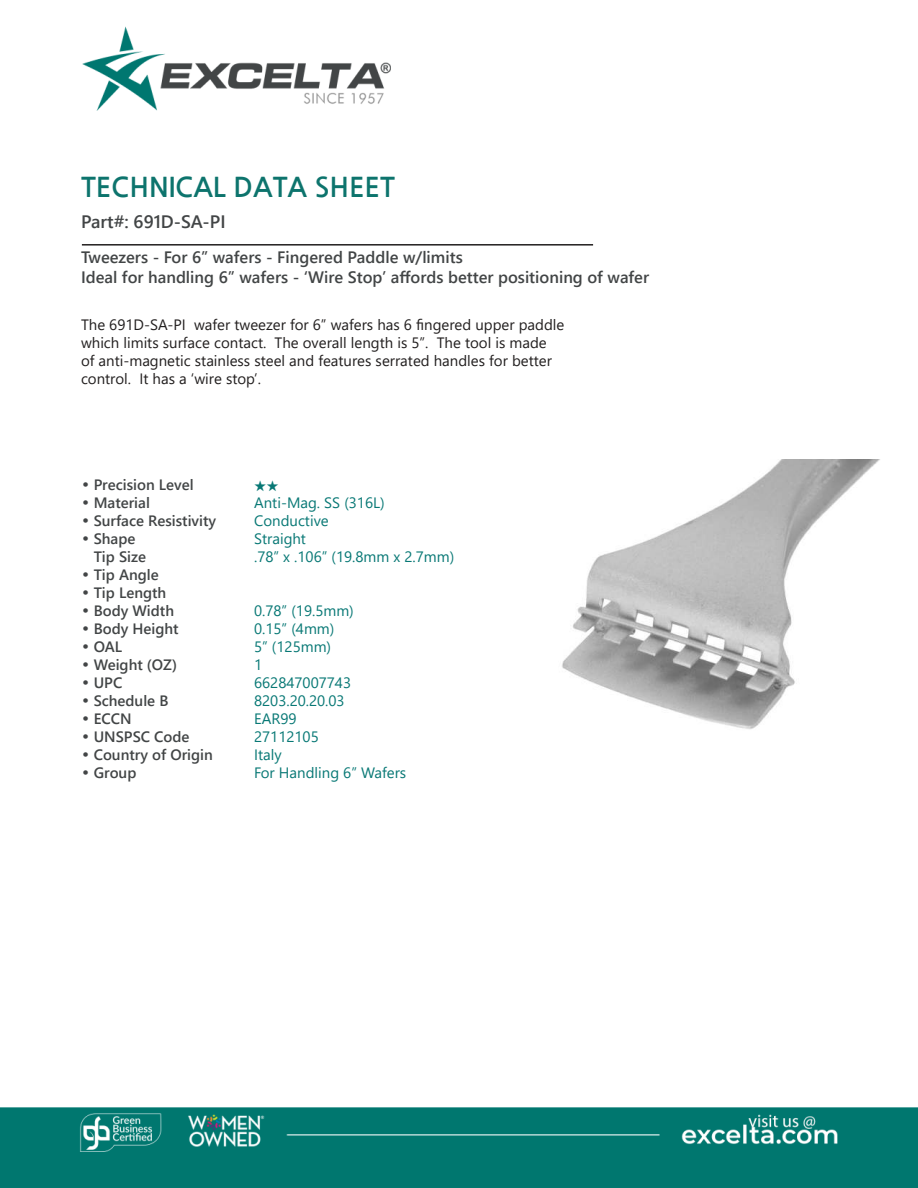
<style>
.page{position:relative;width:918px;height:1188px;background:#fff}
.page>*{position:absolute;margin:0;border:0;box-sizing:border-box;transform-origin:0 0}
.t1{font:700 27px "Nanum Gothic";color:#0d746d}
.t2{font:700 18px "Yu Gothic UI";color:#424546}
.t3{font:700 16.5px/19.8px "Yu Gothic UI";color:#424546}
.t4{font:15px/18px "Yu Gothic UI";color:#221f1f}
.t5{font:700 15px "Yu Gothic UI";color:#424546}
.t6{font:15px "Yu Gothic UI";color:#087875}
.s1{font-family:"Century Gothic";font-weight:400}
</style>
<div class="page">
<img style="left:0;top:26px;width:918px;height:1162px">
<img style="left:558px;top:459px;width:333px;height:277px">
<hr style="left:82px;top:244px;width:511px;height:2px;background:#221f1f">
<svg style="left:255px;top:481px;width:23px;height:11px"></svg>
<h1 class="t1" style="left:81px;top:171px;width:315px">TECHNICAL DATA SHEET</h1>
<p class="t2" style="left:81px;top:215px;width:146px">Part#: 691D-SA-PI</p>
<p class="t3" style="left:81px;top:249px;width:570px">Tweezers - For 6” wafers - Fingered Paddle w/limits<br>Ideal for handling 6” wafers - ‘Wire Stop’ a昀昀ords better positioning of wafer</p>
<p class="t4" style="left:81px;top:313px;width:485px">The 691D-SA-PI wafer tweezer for 6” wafers has 6 昀椀ngered upper paddle which limits surface contact. The overall length is 5”. The tool is made<br>of anti-magnetic stainless steel and features serrated handles for better control. It has a ‘wire stop’.</p>
<p class="t5" style="left:81px;top:479px;width:114px"><span class="s1">•</span> Precision Level</p>
<p class="t5" style="left:81px;top:497px;width:70px"><span class="s1">•</span> Material</p>
<p class="t6" style="left:254px;top:497px;width:132px">Anti-Mag. SS (316L)</p>
<p class="t5" style="left:81px;top:515px;width:137px"><span class="s1">•</span> Surface Resistivity</p>
<p class="t6" style="left:254px;top:515px;width:76px">Conductive</p>
<p class="t5" style="left:81px;top:533px;width:56px"><span class="s1">•</span> Shape</p>
<p class="t6" style="left:254px;top:533px;width:53px">Straight</p>
<p class="t5" style="left:94px;top:551px;width:54px">Tip Size</p>
<p class="t6" style="left:254px;top:551px;width:202px">.78” x .106” (19.8mm x 2.7mm)</p>
<p class="t5" style="left:81px;top:569px;width:79px"><span class="s1">•</span> Tip Angle</p>
<p class="t5" style="left:81px;top:587px;width:87px"><span class="s1">•</span> Tip Length</p>
<p class="t5" style="left:81px;top:605px;width:95px"><span class="s1">•</span> Body Width</p>
<p class="t6" style="left:254px;top:605px;width:101px">0.78” (19.5mm)</p>
<p class="t5" style="left:81px;top:623px;width:99px"><span class="s1">•</span> Body Height</p>
<p class="t6" style="left:254px;top:623px;width:82px">0.15” (4mm)</p>
<p class="t5" style="left:81px;top:641px;width:43px"><span class="s1">•</span> OAL</p>
<p class="t6" style="left:254px;top:641px;width:78px">5” (125mm)</p>
<p class="t5" style="left:81px;top:659px;width:98px"><span class="s1">•</span> Weight (OZ)</p>
<p class="t6" style="left:254px;top:659px;width:10px">1</p>
<p class="t5" style="left:81px;top:677px;width:43px"><span class="s1">•</span> UPC</p>
<p class="t6" style="left:254px;top:677px;width:99px">662847007743</p>
<p class="t5" style="left:81px;top:695px;width:89px"><span class="s1">•</span> Schedule B</p>
<p class="t6" style="left:254px;top:695px;width:92px">8203.20.20.03</p>
<p class="t5" style="left:81px;top:713px;width:52px"><span class="s1">•</span> ECCN</p>
<p class="t6" style="left:254px;top:713px;width:44px">EAR99</p>
<p class="t5" style="left:81px;top:731px;width:110px"><span class="s1">•</span> UNSPSC Code</p>
<p class="t6" style="left:254px;top:731px;width:66px">27112105</p>
<p class="t5" style="left:81px;top:749px;width:133px"><span class="s1">•</span> Country of Origin</p>
<p class="t6" style="left:254px;top:749px;width:29px">Italy</p>
<p class="t5" style="left:81px;top:767px;width:57px"><span class="s1">•</span> Group</p>
<p class="t6" style="left:254px;top:767px;width:154px">For Handling 6” Wafers</p>
</div>
